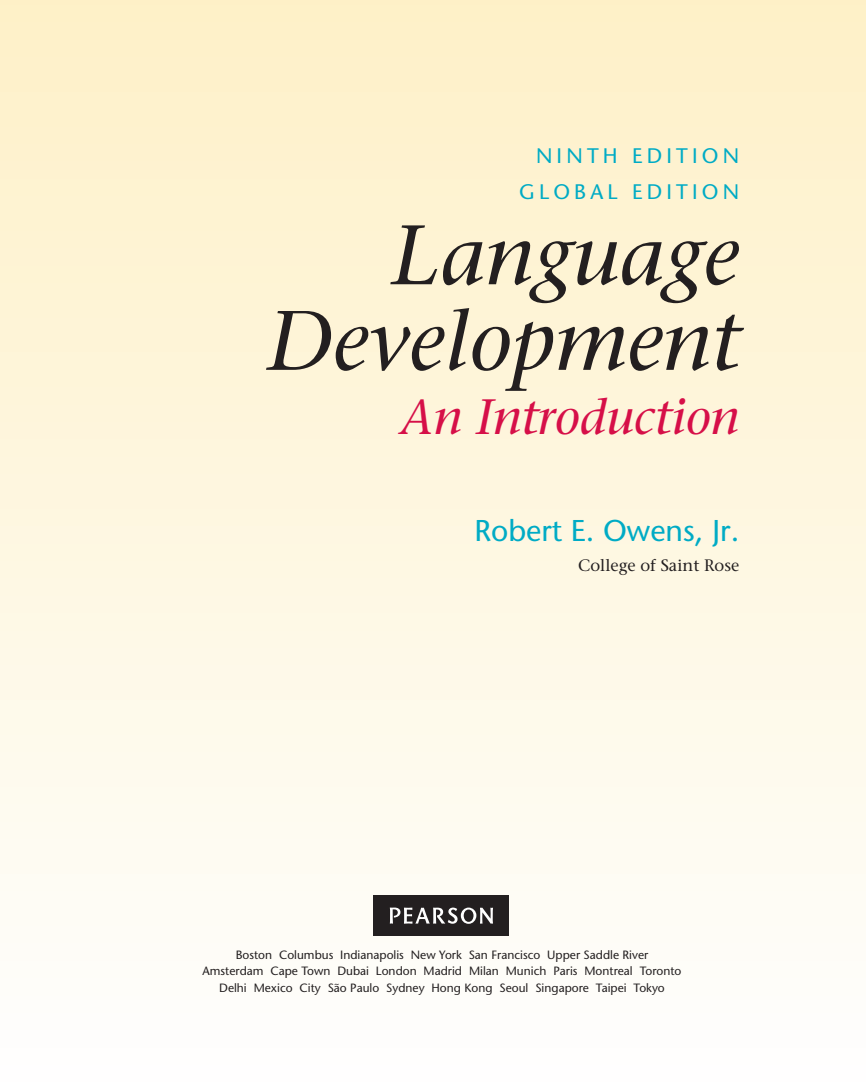
<style>
.page{position:relative;width:866px;height:1082px;background:#fff}
.page>*{position:absolute;margin:0;border:0;box-sizing:border-box;transform-origin:0 0}
.t1{font:italic 500 84px/85.5px "Stone Serif Std";color:#231f20;text-align:right}
.t2{font:italic 500 49.5px "Stone Serif Std";color:#d60f48}
.t3{font:500 30px "Stone Sans Std";color:#00abc5}
.t4{font:500 21px/36px "Stone Sans Std";letter-spacing:.2em;color:#00abc5;text-align:right}
.t5{font:500 16.5px "Stone Serif Std";color:#231f20}
.t6{font:500 12px/16.5px "Stone Sans Std";color:#231f20;text-align:center}
</style>
<div class="page">
<div style="left:1px;top:0;width:864px;height:1081px;background:linear-gradient(to bottom,#fef0c7,#fefefd)"></div>
<div style="left:373px;top:895px;width:136px;height:40px;background:#231f20"></div>
<svg style="left:389px;top:907px;width:104px;height:16px"></svg>
<p class="t4" style="left:519px;top:137px;width:221px">NINTH EDITION<br>GLOBAL EDITION</p>
<p class="t1" style="left:267px;top:213px;width:473px">Language<br>Development</p>
<p class="t2" style="left:400px;top:388px;width:340px">An Introduction</p>
<p class="t3" style="left:474px;top:512px;width:266px">Robert E. Owens, Jr.</p>
<p class="t5" style="left:578px;top:555px;width:162px">College of Saint Rose</p>
<p class="t6" style="left:202px;top:946px;width:480px">Boston Columbus Indianapolis New York San Francisco Upper Saddle River<br>Amsterdam Cape Town Dubai London Madrid Milan Munich Paris Montreal Toronto<br>Delhi Mexico City São Paulo Sydney Hong Kong Seoul Singapore Taipei Tokyo</p>
</div>
